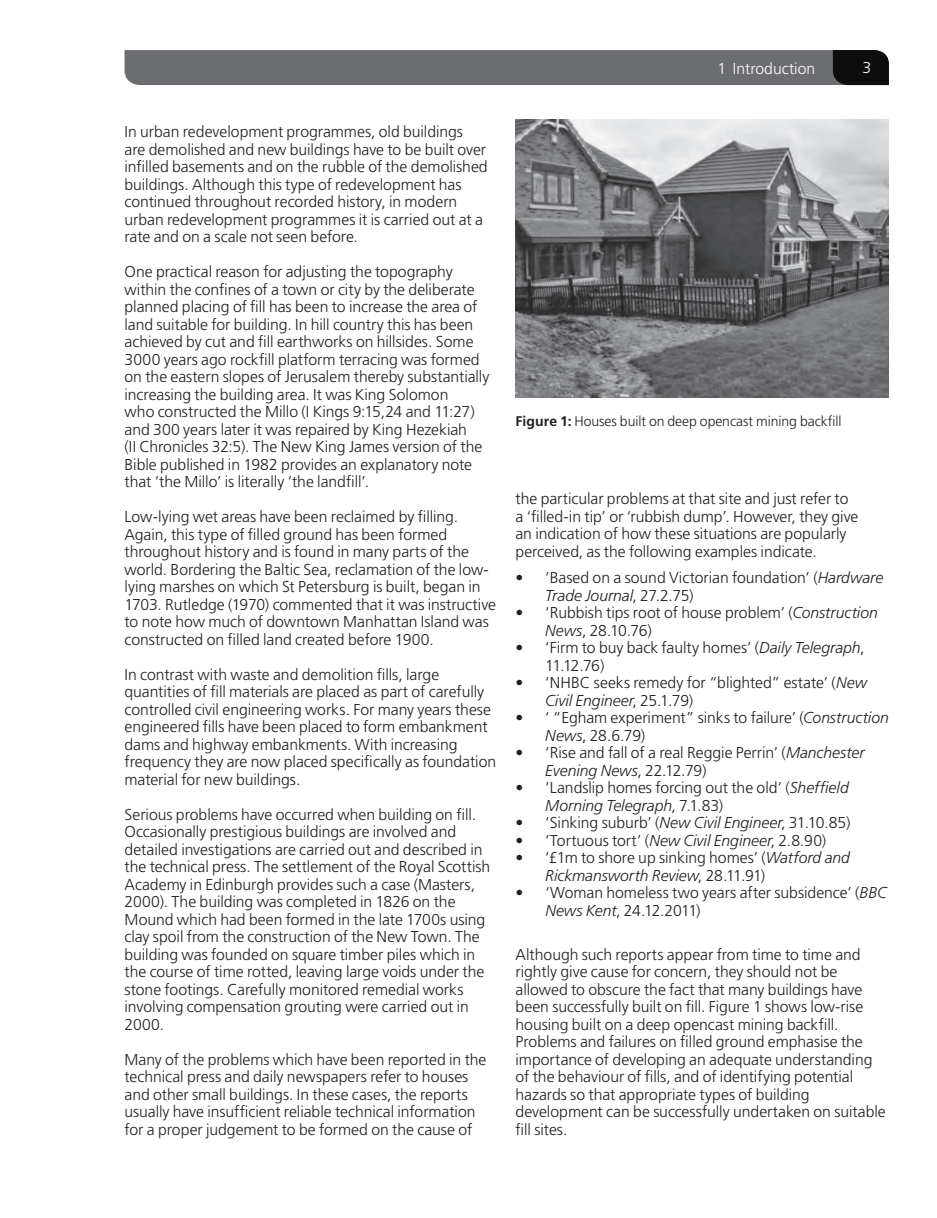
<style>
.page{position:relative;width:937px;height:1218px;background:#fff}
.page>*{position:absolute;margin:0;border:0;box-sizing:border-box;transform-origin:0 0}
.t1{font:300 15.75px/17.5px "Frutiger LT Std";letter-spacing:-.005em;color:#231f20}
.t2{font:300 15.75px "Frutiger LT Std";color:#fff}
.t3{font:300 14px "Frutiger LT Std";letter-spacing:-.005em;color:#231f20}
.s1{font-weight:700}
.s2{font-style:italic}
</style>
<div class="page">
<svg style="left:124px;top:50px;width:764px;height:35px;background:#66676a"></svg>
<img style="left:515px;top:120px;width:373px;height:278px">
<p class="t2" style="left:717px;top:59px;width:99px">1 Introduction</p>
<p class="t2" style="left:862px;top:59px;width:10px">3</p>
<p class="t1" style="left:124px;top:123px;width:364px">In urban redevelopment programmes, old buildings are demolished and new buildings have to be built over infilled basements and on the rubble of the demolished buildings. Although this type of redevelopment has continued throughout recorded history, in modern urban redevelopment programmes it is carried out at a rate and on a scale not seen before.</p>
<p class="t1" style="left:124px;top:263px;width:366px">One practical reason for adjusting the topography within the confines of a town or city by the deliberate planned placing of fill has been to increase the area of land suitable for building. In hill country this has been achieved by cut and fill earthworks on hillsides. Some 3000 years ago rockfill platform terracing was formed on the eastern slopes of Jerusalem thereby substantially increasing the building area. It was King Solomon<br>who constructed the Millo (I Kings 9:15,24 and 11:27) and 300 years later it was repaired by King Hezekiah<br>(II Chronicles 32:5). The New King James version of the Bible published in 1982 provides an explanatory note that ‘the Millo’ is literally ‘the landfill’.</p>
<p class="t1" style="left:124px;top:508px;width:373px">Low-lying wet areas have been reclaimed by filling.<br>Again, this type of filled ground has been formed throughout history and is found in many parts of the world. Bordering the Baltic Sea, reclamation of the low&shy;lying marshes on which St Petersburg is built, began in 1703. Rutledge (1970) commented that it was instructive to note how much of downtown Manhattan Island was constructed on filled land created before 1900.</p>
<p class="t1" style="left:124px;top:666px;width:373px">In contrast with waste and demolition fills, large quantities of fill materials are placed as part of carefully controlled civil engineering works. For many years these engineered fills have been placed to form embankment dams and highway embankments. With increasing frequency they are now placed specifically as foundation material for new buildings.</p>
<p class="t1" style="left:124px;top:805px;width:367px">Serious problems have occurred when building on fill.<br>Occasionally prestigious buildings are involved and detailed investigations are carried out and described in the technical press. The settlement of the Royal Scottish Academy in Edinburgh provides such a case (Masters, 2000). The building was completed in 1826 on the Mound which had been formed in the late 1700s using clay spoil from the construction of the New Town. The building was founded on square timber piles which in the course of time rotted, leaving large voids under the stone footings. Carefully monitored remedial works involving compensation grouting were carried out in 2000.</p>
<p class="t1" style="left:124px;top:1050px;width:363px">Many of the problems which have been reported in the technical press and daily newspapers refer to houses and other small buildings. In these cases, the reports usually have insufficient reliable technical information for a proper judgement to be formed on the cause of</p>
<p class="t3" style="left:515px;top:413px;width:327px"><span class="s1">Figure 1:</span> Houses built on deep opencast mining backfill</p>
<p class="t1" style="left:515px;top:490px;width:344px">the particular problems at that site and just refer to a ‘filled-in tip’ or ‘rubbish dump’. However, they give an indication of how these situations are popularly perceived, as the following examples indicate.</p>
<p class="t1" style="left:545px;top:569px;width:339px;text-indent:-30px">• ‘Based on a sound Victorian foundation’ (<span class="s2">Hardware<br>Trade Journal</span>, 27.2.75)</p>
<p class="t1" style="left:545px;top:604px;width:334px;text-indent:-30px">• ‘Rubbish tips root of house problem’ (<span class="s2">Construction<br>News</span>, 28.10.76)</p>
<p class="t1" style="left:545px;top:639px;width:320px;text-indent:-30px">• ‘Firm to buy back faulty homes’ (<span class="s2">Daily Telegraph</span>,<br>11.12.76)</p>
<p class="t1" style="left:545px;top:674px;width:323px;text-indent:-30px">• ‘NHBC seeks remedy for “blighted” estate’ (<span class="s2">New<br>Civil Engineer</span>, 25.1.79)</p>
<p class="t1" style="left:545px;top:709px;width:345px;text-indent:-30px">• ‘ “Egham experiment” sinks to failure’ (<span class="s2">Construction<br>News</span>, 28.6.79)</p>
<p class="t1" style="left:545px;top:744px;width:321px;text-indent:-30px">• ‘Rise and fall of a real Reggie Perrin’ (<span class="s2">Manchester<br>Evening News</span>, 22.12.79)</p>
<p class="t1" style="left:545px;top:779px;width:305px;text-indent:-30px">• ‘Landslip homes forcing out the old’ (<span class="s2">Sheffield<br>Morning Telegraph</span>, 7.1.83)</p>
<p class="t1" style="left:515px;top:814px;width:336px">• ‘Sinking suburb’ (<span class="s2">New Civil Engineer</span>, 31.10.85)</p>
<p class="t1" style="left:515px;top:832px;width:312px">• ‘Tortuous tort’ (<span class="s2">New Civil Engineer</span>, 2.8.90)</p>
<p class="t1" style="left:545px;top:849px;width:306px;text-indent:-30px">• ‘£1m to shore up sinking homes’ (<span class="s2">Watford and<br>Rickmansworth Review</span>, 28.11.91)</p>
<p class="t1" style="left:545px;top:884px;width:343px;text-indent:-30px">• ‘Woman homeless two years after subsidence’ (<span class="s2">BBC<br>News Kent</span>, 24.12.2011)</p>
<p class="t1" style="left:515px;top:945px;width:372px">Although such reports appear from time to time and rightly give cause for concern, they should not be allowed to obscure the fact that many buildings have been successfully built on fill. Figure 1 shows low-rise housing built on a deep opencast mining backfill.<br>Problems and failures on filled ground emphasise the importance of developing an adequate understanding of the behaviour of fills, and of identifying potential hazards so that appropriate types of building development can be successfully undertaken on suitable fill sites.</p>
</div>
